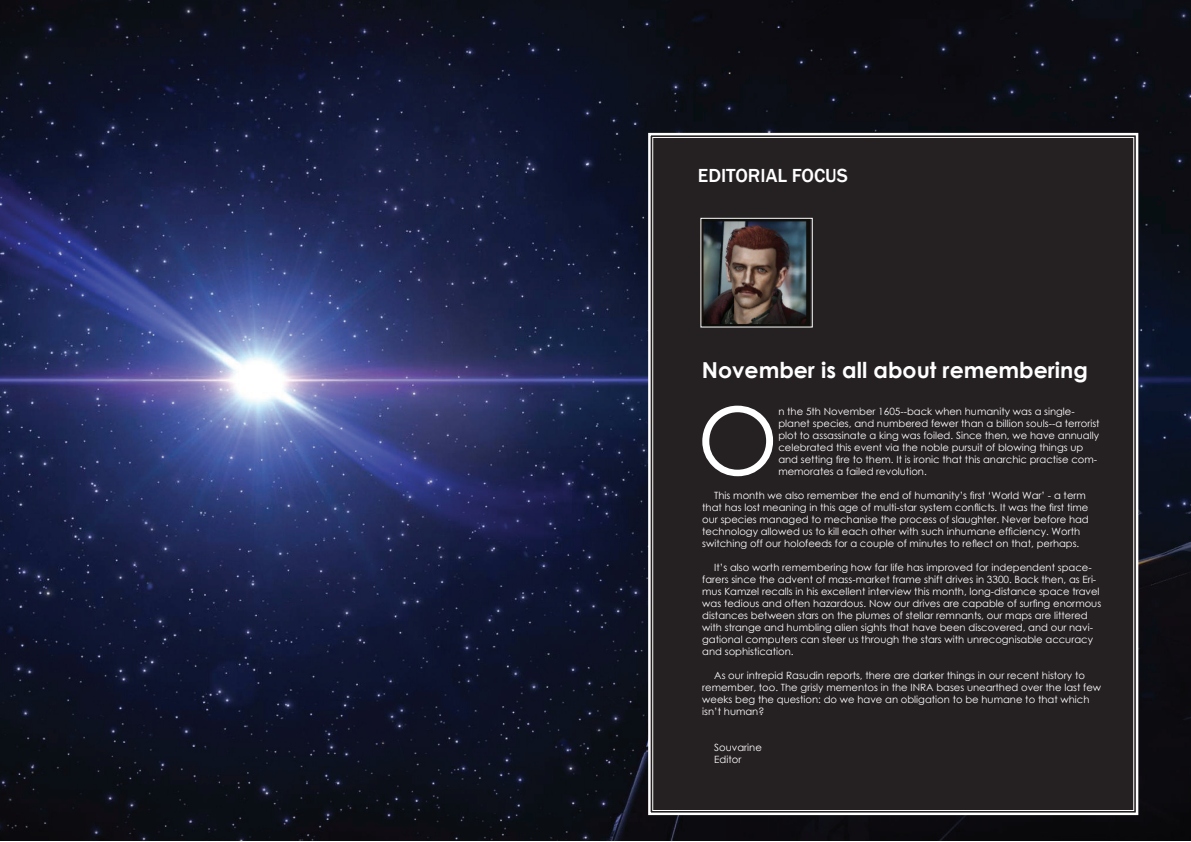
<style>
.page{position:relative;width:1191px;height:842px;background:#fff}
.page>*{position:absolute;margin:0;border:0;box-sizing:border-box;transform-origin:0 0}
.t1{font:93.5px "Century Gothic";color:#fff}
.t2{font:700 22px "Century Gothic";color:#fff}
.t3{font:500 19.5px "Franklin Gothic";color:#fff}
.t4{font:10px/12px "Century Gothic";color:#fff}
</style>
<div class="page">
<img style="left:0;top:0;width:1191px;height:841px">
<div style="left:647px;top:132px;width:492px;height:684px;background:#252021"></div>
<img style="left:702px;top:220px;width:107px;height:106px">
<h3 class="t3" style="left:698px;top:163px;width:152px">EDITORIAL FOCUS</h3>
<h2 class="t2" style="left:702px;top:353px;width:387px">November is all about remembering</h2>
<h1 class="t1" style="left:697px;top:375px;width:83px">O</h1>
<p class="t4" style="left:778px;top:405px;width:323px">n the 5th November 1605--back when humanity was a single&shy;planet species, and numbered fewer than a billion souls--a terrorist plot to assassinate a king was foiled. Since then, we have annually celebrated this event via the noble pursuit of blowing things up and setting fire to them. It is ironic that this anarchic practise com&shy;memorates a failed revolution.</p>
<p class="t4" style="left:702px;top:489px;width:388px;text-indent:12px">This month we also remember the end of humanity’s first ‘World War’ - a term that has lost meaning in this age of multi-star system conflicts. It was the first time our species managed to mechanise the process of slaughter. Never before had technology allowed us to kill each other with such inhumane efficiency. Worth switching off our holofeeds for a couple of minutes to reflect on that, perhaps.</p>
<p class="t4" style="left:702px;top:561px;width:400px;text-indent:12px">It’s also worth remembering how far life has improved for independent space&shy;farers since the advent of mass-market frame shift drives in 3300. Back then, as Eri&shy;mus Kamzel recalls in his excellent interview this month, long-distance space travel was tedious and often hazardous. Now our drives are capable of surfing enormous distances between stars on the plumes of stellar remnants, our maps are littered with strange and humbling alien sights that have been discovered, and our navi&shy;gational computers can steer us through the stars with unrecognisable accuracy and sophistication.</p>
<p class="t4" style="left:702px;top:669px;width:400px;text-indent:12px">As our intrepid Rasudin reports, there are darker things in our recent history to remember, too. The grisly mementos in the INRA bases unearthed over the last few weeks beg the question: do we have an obligation to be humane to that which isn’t human?</p>
<p class="t4" style="left:714px;top:741px;width:49px">Souvarine<br>Editor</p>
</div>
